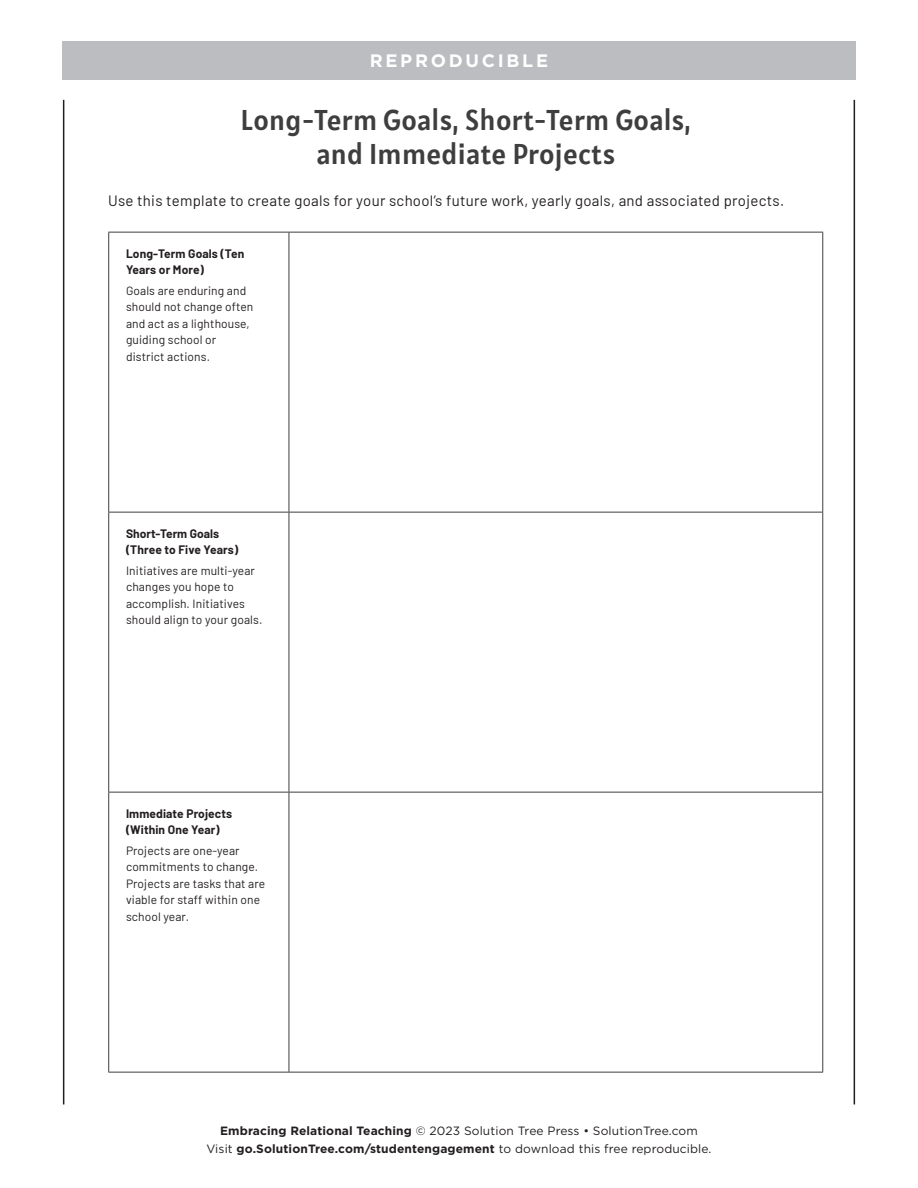
<style>
.page{position:relative;width:918px;height:1188px;background:#fff}
.page>*{position:absolute;margin:0;border:0;box-sizing:border-box;transform-origin:0 0}
.repro_title{font:28.5px/34.5px "Alatsi";letter-spacing:.01em;color:#3e3e3f;text-align:center}
.t1{font:700 18px "Gotham";letter-spacing:.15em;color:#fff}
.repro_text{font:15px "Barlow";letter-spacing:.02em;color:#231f20}
.figure_text{font:12px/16.5px "Barlow";letter-spacing:.01em;color:#231f20}
.t2{font:12px/18px "Gotham";letter-spacing:.01em;color:#231f20;text-align:center}
.figure_text-2{font:700 12px/16.5px "Barlow";letter-spacing:.01em;color:#231f20}
.s1{font-weight:700}
</style>
<div class="page">
<div style="left:62px;top:41px;width:794px;height:39px;background:#bcbdc0"></div>
<hr style="left:854px;top:100px;width:1px;height:1004px;background:#231f20">
<hr style="left:63px;top:100px;width:1px;height:1004px;background:#231f20">
<hr style="left:289px;top:232px;width:1px;height:280px;background:#3e3e3f">
<hr style="left:108px;top:512px;width:181px;height:1px;background:#3e3e3f">
<hr style="left:289px;top:512px;width:534px;height:1px;background:#3e3e3f">
<hr style="left:289px;top:512px;width:1px;height:280px;background:#3e3e3f">
<hr style="left:108px;top:792px;width:181px;height:1px;background:#3e3e3f">
<hr style="left:289px;top:792px;width:534px;height:1px;background:#3e3e3f">
<hr style="left:289px;top:792px;width:1px;height:280px;background:#3e3e3f">
<hr style="left:108px;top:232px;width:181px;height:1px;background:#3e3e3f">
<hr style="left:108px;top:232px;width:1px;height:280px;background:#3e3e3f">
<hr style="left:289px;top:232px;width:534px;height:1px;background:#3e3e3f">
<hr style="left:822px;top:232px;width:1px;height:280px;background:#3e3e3f">
<hr style="left:108px;top:512px;width:1px;height:280px;background:#3e3e3f">
<hr style="left:822px;top:512px;width:1px;height:280px;background:#3e3e3f">
<hr style="left:108px;top:792px;width:1px;height:280px;background:#3e3e3f">
<hr style="left:822px;top:792px;width:1px;height:280px;background:#3e3e3f">
<hr style="left:108px;top:1072px;width:181px;height:1px;background:#3e3e3f">
<hr style="left:289px;top:1072px;width:534px;height:1px;background:#3e3e3f">
<h2 class="t1" style="left:370px;top:49px;width:180px">REPRODUCIBLE</h2>
<p class="repro_title" style="left:241px;top:99px;width:452px">Long-Term Goals, Short-Term Goals, and Immediate Projects</p>
<p class="repro_text" style="left:108px;top:189px;width:678px">Use this template to create goals for your school’s future work, yearly goals, and associated projects.</p>
<p class="figure_text-2" style="left:126px;top:244px;width:120px">Long-Term Goals (Ten<br>Years or More)</p>
<p class="figure_text" style="left:126px;top:281px;width:129px">Goals are enduring and should not change often and act as a lighthouse, guiding school or district actions.</p>
<p class="figure_text-2" style="left:126px;top:524px;width:114px">Short-Term Goals (Three to Five Years)</p>
<p class="figure_text" style="left:126px;top:561px;width:138px">Initiatives are multi-year changes you hope to accomplish. Initiatives should align to your goals.</p>
<p class="figure_text-2" style="left:126px;top:804px;width:108px">Immediate Projects (Within One Year)</p>
<p class="figure_text" style="left:126px;top:841px;width:141px">Projects are one-year commitments to change.<br>Projects are tasks that are viable for staff within one school year.</p>
<p class="t2" style="left:206px;top:1121px;width:507px"><span class="s1">Embracing Relational Teaching</span> © 2023 Solution Tree Press • SolutionTree.com<br>Visit <span class="s1">go.SolutionTree.com/studentengagement</span> to download this free reproducible.</p>
</div>
